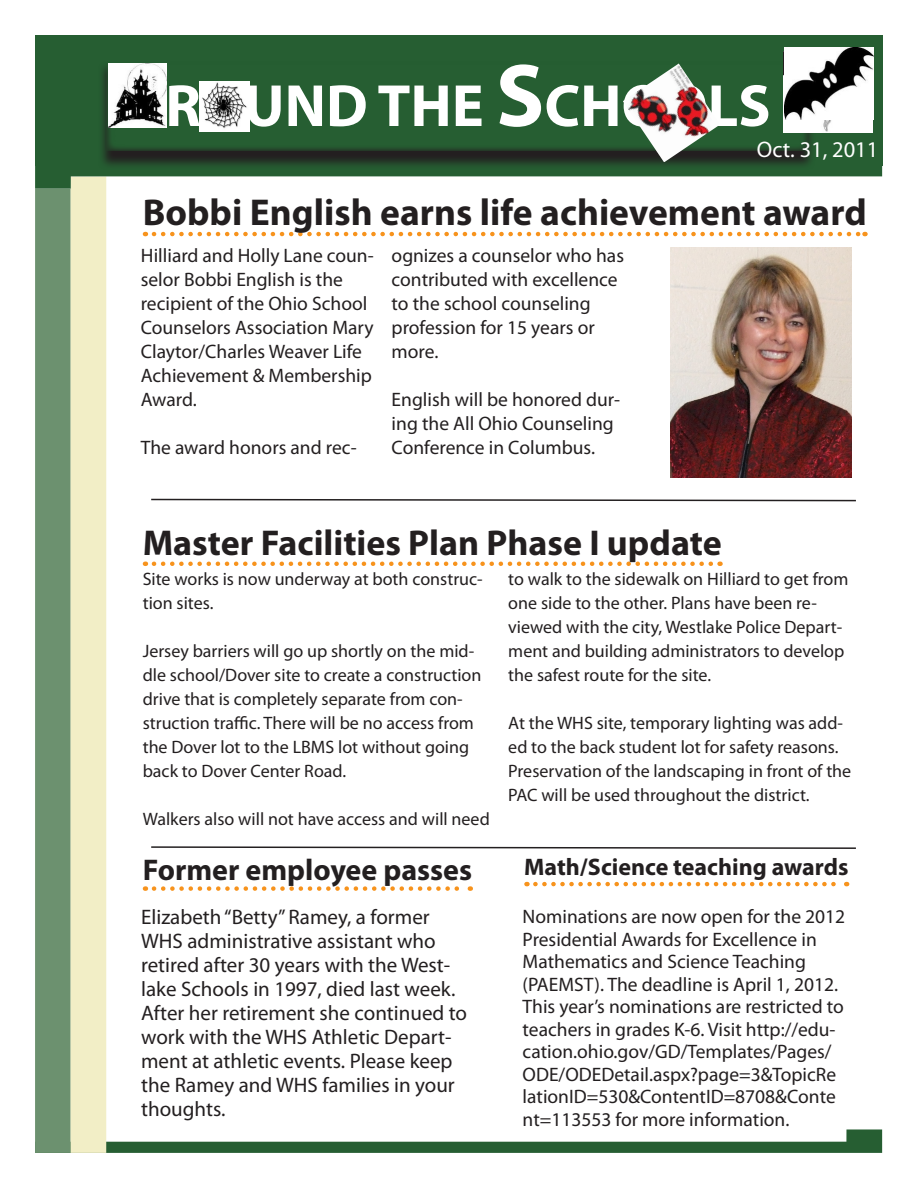
<style>
.page{position:relative;width:918px;height:1188px;background:#fff}
.page>*{position:absolute;margin:0;border:0;box-sizing:border-box;transform-origin:0 0}
.t1{font:700 60px "Myriad Pro";color:#fff}
.Headline{font:700 37.5px "Myriad Pro";color:#231f20}
.Headline-2{font:700 36px "Myriad Pro";color:#231f20}
.Headline-3{font:700 30px "Myriad Pro";color:#231f20}
.Headline-4{font:700 24px "Myriad Pro";color:#231f20}
.Masthead{font:22.5px "Myriad Pro";color:#fff}
.Body{font:21px/24px "Myriad Pro";color:#231f20}
.Body-2{font:19.5px/24px "Myriad Pro";color:#231f20}
.Body-3{font:18px/24px "Myriad Pro";color:#231f20}
.s1{font-size:90px}
.s2{font-style:inherit}
</style>
<div class="page">
<div style="left:109px;top:35px;width:774px;height:130px;background:#265e32"></div>
<div style="left:35px;top:35px;width:74px;height:130px;background:#265e32"></div>
<svg style="left:106px;top:1129px;width:776px;height:24px"></svg>
<div style="left:35px;top:189px;width:36px;height:964px;background:#6c916f"></div>
<div style="left:71px;top:177px;width:35px;height:976px;background:#f2eec6"></div>
<svg style="left:35px;top:165px;width:847px;height:24px"></svg>
<svg style="left:154px;top:232px;width:712px;height:4px"></svg>
<svg style="left:154px;top:562px;width:567px;height:4px"></svg>
<svg style="left:154px;top:886px;width:317px;height:5px"></svg>
<svg style="left:535px;top:882px;width:312px;height:4px"></svg>
<svg style="left:98px;top:67px;width:718px;height:103px;background:#233c28"></svg>
<div style="left:106px;top:58px;width:701px;height:93px;background:#265e32"></div>
<img style="left:783px;top:52px;width:89px;height:81px">
<svg style="left:151px;top:498px;width:705px;height:4px"></svg>
<svg style="left:151px;top:846px;width:705px;height:3px"></svg>
<img style="left:671px;top:247px;width:180px;height:231px">
<img style="left:109px;top:64px;width:58px;height:63px">
<img style="left:623px;top:64px;width:97px;height:98px">
<img style="left:789px;top:120px;width:81px;height:12px">
<img style="left:200px;top:81px;width:50px;height:51px">
<img style="left:784px;top:47px;width:90px;height:73px">
<h1 class="t1" style="left:106px;top:67px;width:666px"><span class="s1">A</span>ROUND THE <span class="s1">S</span><span class="s2">CHOOLS</span></h1>
<p class="Masthead" style="left:757px;top:136px;width:123px">Oct. 31, 2011</p>
<p class="Headline" style="left:143px;top:188px;width:726px">Bobbi English earns life achievement award</p>
<p class="Body-2" style="left:141px;top:243px;width:234px">Hilliard and Holly Lane coun&shy;selor Bobbi English is the recipient of the Ohio School<br>Counselors Association Mary<br>Claytor/Charles Weaver Life<br>Achievement &amp; Membership<br>Award.</p>
<p class="Body-2" style="left:141px;top:435px;width:217px">The award honors and rec-</p>
<p class="Body-2" style="left:392px;top:243px;width:234px">ognizes a counselor who has contributed with excellence to the school counseling profession for 15 years or more.</p>
<p class="Body-2" style="left:392px;top:387px;width:230px">English will be honored dur&shy;ing the All Ohio Counseling<br>Conference in Columbus.</p>
<p class="Headline-2" style="left:143px;top:519px;width:581px">Master Facilities Plan Phase I update</p>
<p class="Body-3" style="left:143px;top:566px;width:342px">Site works is now underway at both construc&shy;tion sites.</p>
<p class="Body-3" style="left:143px;top:638px;width:340px">Jersey barriers will go up shortly on the mid&shy;dle school/Dover site to create a construction drive that is completely separate from con&shy;struction traffic. There will be no access from the Dover lot to the LBMS lot without going back to Dover Center Road.</p>
<p class="Body-3" style="left:143px;top:806px;width:349px">Walkers also will not have access and will need</p>
<p class="Body-3" style="left:508px;top:566px;width:342px">to walk to the sidewalk on Hilliard to get from one side to the other. Plans have been re&shy;viewed with the city, Westlake Police Depart&shy;ment and building administrators to develop the safest route for the site.</p>
<p class="Body-3" style="left:508px;top:710px;width:345px">At the WHS site, temporary lighting was add&shy;ed to the back student lot for safety reasons.<br>Preservation of the landscaping in front of the PAC will be used throughout the district.</p>
<p class="Headline-3" style="left:143px;top:850px;width:331px">Former employee passes</p>
<p class="Body" style="left:141px;top:905px;width:328px">Elizabeth “Betty” Ramey, a former<br>WHS administrative assistant who retired after 30 years with the West&shy;lake Schools in 1997, died last week.<br>After her retirement she continued to work with the WHS Athletic Depart&shy;ment at athletic events. Please keep the Ramey and WHS families in your thoughts.</p>
<p class="Headline-4" style="left:524px;top:851px;width:326px">Math/Science teaching awards</p>
<p class="Body-2" style="left:523px;top:905px;width:324px;line-height:22.5px">Nominations are now open for the 2012<br>Presidential Awards for Excellence in Mathematics and Science Teaching (PAEMST). The deadline is April 1, 2012.<br>This year’s nominations are restricted to teachers in grades K-6. Visit http://edu&shy;cation.ohio.gov/GD/Templates/Pages/ ODE/ODEDetail.aspx?page=3&amp;TopicRe lationID=530&amp;ContentID=8708&amp;Conte nt=113553 for more information.</p>
</div>
